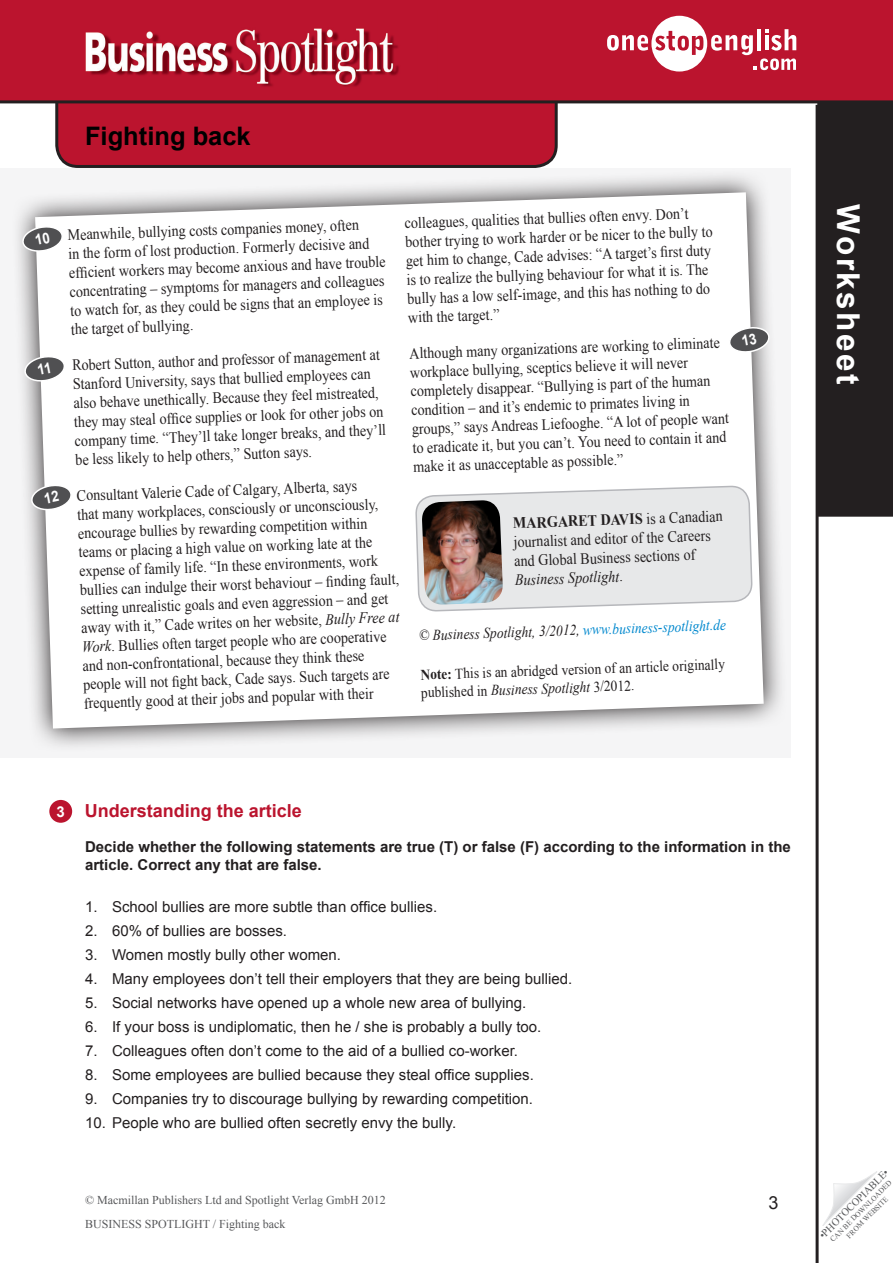
<style>
.page{position:relative;width:893px;height:1263px;background:#fff}
.page>*{position:absolute;margin:0;border:0;box-sizing:border-box;transform-origin:0 0}
.t1{font:700 31.5px "Arial";letter-spacing:.08em;color:#fff}
.t2{font:700 25.5px "Arial";color:#000}
.t3{font:700 18px "Arial";color:#bb142e}
.t4{font:18px "Arial";color:#231f20}
.magazine{font:15.75px/18.9px "Times New Roman";color:#231f20;scale:.9 1}
.worksheet_regular{font:15px "Arial";color:#231f20}
.worksheet_regular-2{font:700 15px/18px "Arial";color:#231f20}
.magazine-2{font:15px/18px "Times New Roman";color:#231f20;scale:.9 1}
.magazine-3{font:italic 15px "Times New Roman";color:#231f20;scale:.9 1}
.t5{font:12px "Times New Roman";color:#57585a}
.t6{font:10.5px "Times New Roman";color:#57585a}
.t7{font:7.5px "Times New Roman";color:#57585a}
.s1{font-weight:700}
.s2{font-style:italic}
.s3{color:#0088ce}
.s4{font-size:15px;color:#fff}
</style>
<div class="page">
<div style="left:0;top:168px;width:791px;height:590px;background:#f5f5f6"></div>
<div style="left:57px;top:2px;width:499px;height:164px;background:#bb142e;border-radius:21px"></div>
<div style="left:55px;top:0;width:503px;height:168px;border:3px solid #231f20;border-radius:21px"></div>
<hr style="left:816px;top:105px;width:3px;height:1158px;background:#231f20">
<svg style="left:822px;top:1171px;width:55px;height:55px"></svg>
<div style="left:818px;top:103px;width:74px;height:413px;background:#231f20"></div>
<div style="left:817px;top:102px;width:76px;height:415px;border:2px solid #231f20"></div>
<div style="left:0;top:0;width:893px;height:102px;background:#bb142e"></div>
<img style="left:85px;top:28px;width:314px;height:59px">
<svg style="left:607px;top:16px;width:189px;height:56px"></svg>
<hr style="left:0;top:100px;width:893px;height:3px;background:#231f20">
<svg style="left:18px;top:175px;width:763px;height:571px"></svg>
<svg style="left:35px;top:192px;width:729px;height:536px;fill:#fff"></svg>
<svg style="left:416px;top:486px;width:336px;height:203px"></svg>
<img style="left:421px;top:500px;width:82px;height:105px">
<div style="left:49px;top:800px;width:23px;height:23px;background:#bb142e;border-radius:50%"></div>
<svg style="left:22px;top:225px;width:41px;height:27px"></svg>
<svg style="left:24px;top:355px;width:41px;height:27px"></svg>
<svg style="left:31px;top:484px;width:41px;height:27px"></svg>
<svg style="left:728px;top:326px;width:42px;height:27px"></svg>
<p class="t2" style="left:85px;top:119px;width:167px">Fighting back</p>
<p class="magazine" style="left:404px;top:213px;width:343px;rotate:-2deg">colleagues, qualities that bullies often envy. Don’t bother trying to work harder or be nicer to the bully to get him to change, Cade advises: “A target’s fi rst duty is to realize the bullying behaviour for what it is. The bully has a low self-image, and this has nothing to do with the target.”</p>
<p class="magazine" style="left:409px;top:344px;width:354px;rotate:-2deg">Although many organizations are working to eliminate workplace bullying, sceptics believe it will never completely disappear. “Bullying is part of the human condition – and it’s endemic to primates living in groups,” says Andreas Liefooghe. “A lot of people want to eradicate it, but you can’t. You need to contain it and make it as unacceptable as possible.”</p>
<p class="magazine" style="left:513px;top:513px;width:235px;rotate:-2deg"><span class="s1">MARGARET DAVIS</span> is a Canadian journalist and editor of the Careers and Global Business sections of<br><span class="s2">Business Spotlight</span>.</p>
<p class="magazine-3" style="left:419px;top:625px;width:343px;rotate:-2deg">© Business Spotlight, 3/2012, <span class="s3">www.business-spotlight.de</span></p>
<p class="magazine-2" style="left:420px;top:665px;width:340px;rotate:-2deg"><span class="s1">Note:</span> This is an abridged version of an article originally published in <span class="s2">Business Spotlight</span> 3/2012.</p>
<p class="magazine" style="left:67px;top:225px;width:354px;rotate:-2deg">Meanwhile, bullying costs companies money, often<br>in the form of lost production. Formerly decisive and effi cient workers may become anxious and have trouble concentrating – symptoms for managers and colleagues to watch for, as they could be signs that an employee is the target of bullying.</p>
<p class="magazine" style="left:72px;top:355px;width:347px;rotate:-2deg">Robert Sutton, author and professor of management at Stanford University, says that bullied employees can also behave unethically. Because they feel mistreated, they may steal offi ce supplies or look for other jobs on company time. “They’ll take longer breaks, and they’ll be less likely to help others,” Sutton says.</p>
<p class="magazine" style="left:76px;top:486px;width:356px;rotate:-2deg">Consultant Valerie Cade of Calgary, Alberta, says<br>that many workplaces, consciously or unconsciously, encourage bullies by rewarding competition within teams or placing a high value on working late at the expense of family life. “In these environments, work bullies can indulge their worst behaviour – fi nding fault, setting unrealistic goals and even aggression – and get away with it,” Cade writes on her website, <span class="s2">Bully Free at Work</span>. Bullies often target people who are cooperative and non-confrontational, because they think these people will not fi ght back, Cade says. Such targets are frequently good at their jobs and popular with their</p>
<p class="t1" style="left:869px;top:204px;width:182px;rotate:90deg">Worksheet</p>
<p class="t3" style="left:56px;top:799px;width:247px"><span class="s4">3</span> Understanding the article</p>
<p class="worksheet_regular-2" style="left:85px;top:838px;width:707px">Decide whether the following statements are true (T) or false (F) according to the information in the article. Correct any that are false.</p>
<p class="worksheet_regular" style="left:85px;top:896px;width:354px">1. School bullies are more subtle than office bullies.</p>
<p class="worksheet_regular" style="left:85px;top:920px;width:204px">2. 60% of bullies are bosses.</p>
<p class="worksheet_regular" style="left:85px;top:944px;width:257px">3. Women mostly bully other women.</p>
<p class="worksheet_regular" style="left:85px;top:968px;width:489px">4. Many employees don’t tell their employers that they are being bullied.</p>
<p class="worksheet_regular" style="left:85px;top:992px;width:443px">5. Social networks have opened up a whole new area of bullying.</p>
<p class="worksheet_regular" style="left:85px;top:1016px;width:458px">6. If your boss is undiplomatic, then he / she is probably a bully too.</p>
<p class="worksheet_regular" style="left:85px;top:1040px;width:435px">7. Colleagues often don’t come to the aid of a bullied co-worker.</p>
<p class="worksheet_regular" style="left:85px;top:1064px;width:450px">8. Some employees are bullied because they steal office supplies.</p>
<p class="worksheet_regular" style="left:85px;top:1088px;width:449px">9. Companies try to discourage bullying by rewarding competition.</p>
<p class="worksheet_regular" style="left:85px;top:1112px;width:373px">10. People who are bullied often secretly envy the bully.</p>
<p class="t5" style="left:85px;top:1192px;width:302px">© Macmillan Publishers Ltd and Spotlight Verlag GmbH 2012</p>
<p class="t5" style="left:85px;top:1215px;width:202px">BUSINESS SPOTLIGHT / Fighting back</p>
<p class="t4" style="left:769px;top:1191px;width:12px">3</p>
<p class="t6" style="left:816px;top:1232px;width:95px;rotate:-45deg">•PHOTOCOPIABLE•</p>
<p class="t7" style="left:828px;top:1237px;width:85px;rotate:-45deg">CAN BE DOWNLOADED</p>
<p class="t7" style="left:844px;top:1233px;width:57px;rotate:-45deg">FROM WEBSITE</p>
</div>
